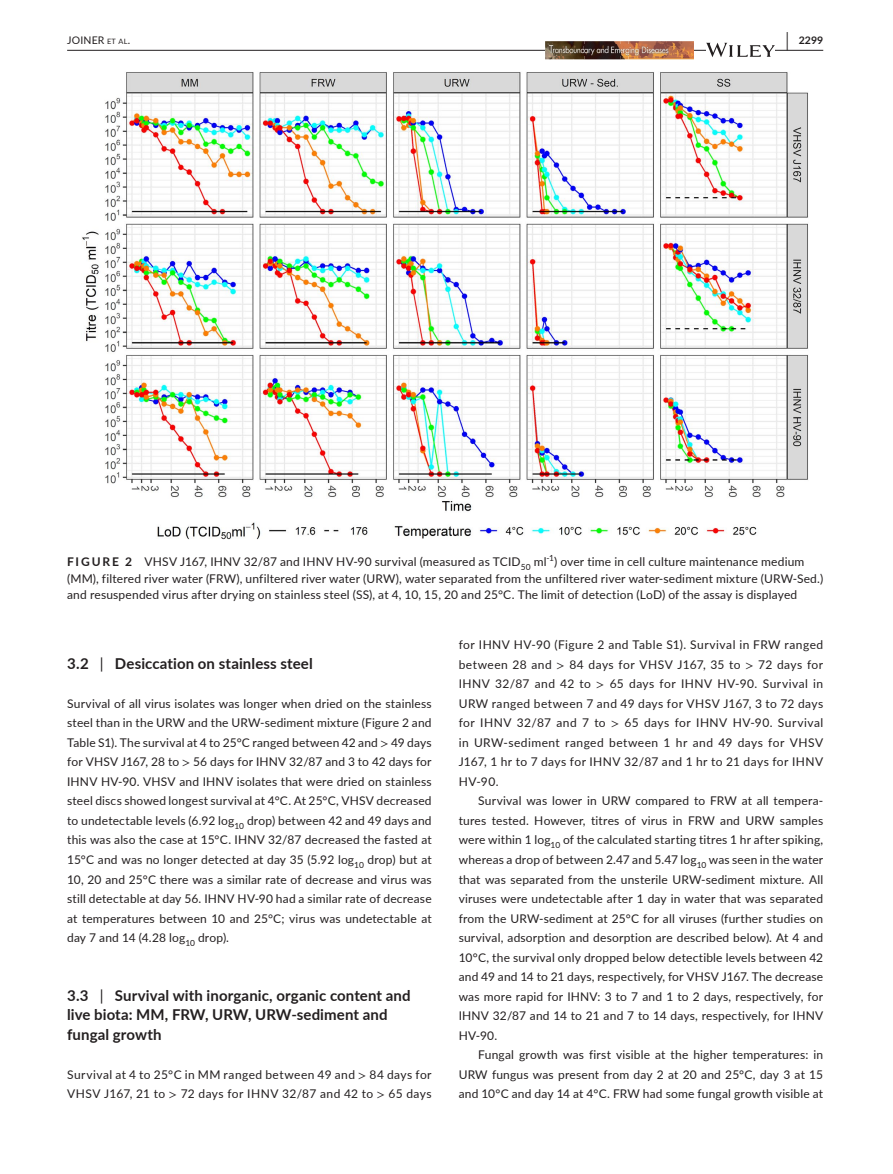
<style>
.page{position:relative;width:893px;height:1174px;background:#fff}
.page>*{position:absolute;margin:0;border:0;box-sizing:border-box;transform-origin:0 0}
.t1{font:700 19.5px "Lato";color:#231f20;scale:.48 1}
.t2{font:700 15px/19.5px "Lato";letter-spacing:.005em;color:#231f20}
.t3{font:12px/19.5px "Lato";letter-spacing:.015em;color:#231f20;text-align:justify}
.t4{font:12px/19.5px "Lato";letter-spacing:.035em;color:#231f20}
.t5{font:10.5px "Lato";letter-spacing:.015em;color:#231f20}
.t6{font:700 10.5px "Lato";color:#231f20}
.t7{font:8.4px "Lato";color:#231f20}
.s1{font-size:7.35px}
.s2{font-weight:700}
.s3{font-weight:400}
.s4{font-family:"STIX"}
</style>
<div class="page">
<hr style="left:67px;top:50px;width:756px;height:1px;background:#231f20">
<img style="left:545px;top:41px;width:149px;height:18px">
<img style="left:585px;top:41px;width:36px;height:18px">
<img style="left:628px;top:45px;width:41px;height:11px">
<img style="left:548px;top:45px;width:73px;height:11px">
<svg style="left:621px;top:45px;width:7px;height:11px"></svg>
<svg style="left:706px;top:43px;width:69px;height:14px"></svg>
<img style="left:82px;top:72px;width:726px;height:467px">
<h1 class="t1" style="left:786px;top:25px;width:7px">|</h1>
<p class="t5" style="left:67px;top:33px;width:65px">JOINER <span class="s1">et al</span>.</p>
<p class="t6" style="left:799px;top:33px;width:26px">2299</p>
<p class="t3" style="left:67px;top:551px;width:481px"><span class="s2">FIGURE 2</span> VHSV J167, IHNV 32/87 and IHNV HV-90 survival (measured as TCID<sub>50</sub> ml</p>
<p class="t7" style="left:547px;top:552px;width:9px">-1</p>
<p class="t3" style="left:67px;top:553px;width:757px;line-height:16.5px;text-align:left;text-indent:487px">) over time in cell culture maintenance medium (MM), filtered river water (FRW), unfiltered river water (URW), water separated from the unfiltered river water-sediment mixture (URW-Sed.) and resuspended virus after drying on stainless steel (SS), at 4, 10, 15, 20 and 25°C. The limit of detection (LoD) of the assay is displayed</p>
<p class="t2" style="left:67px;top:653px;width:247px">3.2 <span class="s3">|</span> Desiccation on stainless steel</p>
<p class="t3" style="left:67px;top:693px;width:366px">Survival of all virus isolates was longer when dried on the stainless steel than in the URW and the URW-sediment mixture (Figure 2 and Table S1). The survival at 4 to 25°C ranged between 42 and <span class="s4">&gt;</span> 49 days for VHSV J167, 28 to <span class="s4">&gt;</span> 56 days for IHNV 32/87 and 3 to 42 days for IHNV HV-90. VHSV and IHNV isolates that were dried on stainless steel discs showed longest survival at 4°C. At 25°C, VHSV decreased to undetectable levels (6.92 log<sub>10</sub> drop) between 42 and 49 days and this was also the case at 15°C. IHNV 32/87 decreased the fasted at 15°C and was no longer detected at day 35 (5.92 log<sub>10</sub> drop) but at 10, 20 and 25°C there was a similar rate of decrease and virus was still detectable at day 56. IHNV HV-90 had a similar rate of decrease at temperatures between 10 and 25°C; virus was undetectable at day 7 and 14 (4.28 log<sub>10</sub> drop).</p>
<p class="t2" style="left:67px;top:984px;width:345px">3.3 <span class="s3">|</span> Survival with inorganic, organic content and live biota: MM, FRW, URW, URW-sediment and fungal growth</p>
<p class="t4" style="left:67px;top:1064px;width:366px">Survival at 4 to 25°C in MM ranged between 49 and <span class="s4">&gt;</span> 84 days for<br>VHSV J167, 21 to <span class="s4">&gt;</span> 72 days for IHNV 32/87 and 42 to <span class="s4">&gt;</span> 65 days</p>
<p class="t3" style="left:459px;top:635px;width:366px">for IHNV HV-90 (Figure 2 and Table S1). Survival in FRW ranged between 28 and <span class="s4">&gt;</span> 84 days for VHSV J167, 35 to <span class="s4">&gt;</span> 72 days for IHNV 32/87 and 42 to <span class="s4">&gt;</span> 65 days for IHNV HV-90. Survival in URW ranged between 7 and 49 days for VHSV J167, 3 to 72 days for IHNV 32/87 and 7 to <span class="s4">&gt;</span> 65 days for IHNV HV-90. Survival in URW-sediment ranged between 1 hr and 49 days for VHSV J167, 1 hr to 7 days for IHNV 32/87 and 1 hr to 21 days for IHNV HV-90.</p>
<p class="t3" style="left:459px;top:791px;width:366px;text-indent:20px">Survival was lower in URW compared to FRW at all tempera&shy;tures tested. However, titres of virus in FRW and URW samples were within 1 log<sub>10</sub> of the calculated starting titres 1 hr after spiking, whereas a drop of between 2.47 and 5.47 log<sub>10</sub> was seen in the water that was separated from the unsterile URW-sediment mixture. All viruses were undetectable after 1 day in water that was separated from the URW-sediment at 25°C for all viruses (further studies on survival, adsorption and desorption are described below). At 4 and 10°C, the survival only dropped below detectible levels between 42 and 49 and 14 to 21 days, respectively, for VHSV J167. The decrease was more rapid for IHNV: 3 to 7 and 1 to 2 days, respectively, for IHNV 32/87 and 14 to 21 and 7 to 14 days, respectively, for IHNV HV-90.</p>
<p class="t3" style="left:459px;top:1044px;width:366px;text-indent:20px">Fungal growth was first visible at the higher temperatures: in URW fungus was present from day 2 at 20 and 25°C, day 3 at 15 and 10°C and day 14 at 4°C. FRW had some fungal growth visible at</p>
</div>
